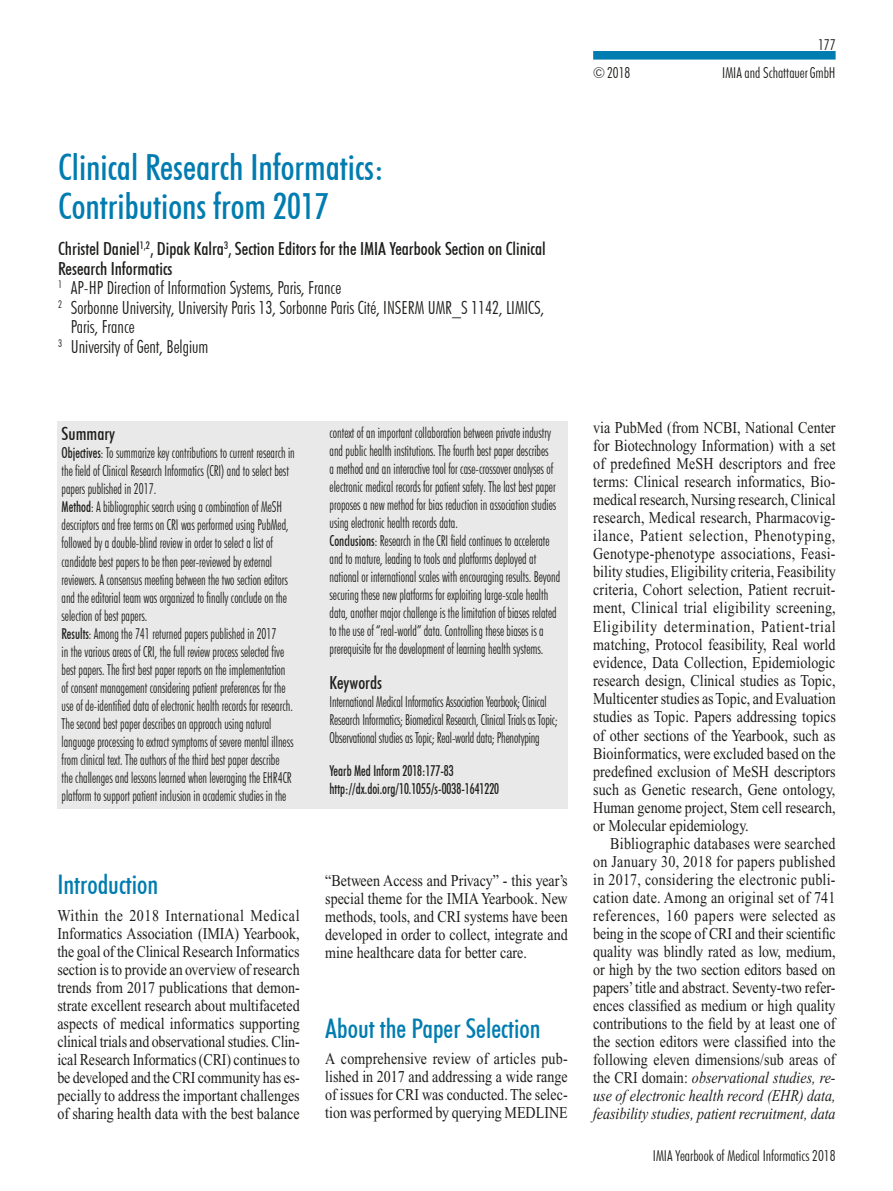
<style>
.page{position:relative;width:893px;height:1191px;background:#fff}
.page>*{position:absolute;margin:0;border:0;box-sizing:border-box;transform-origin:0 0}
.t1{font:500 condensed 36px/39px "Futura BT";color:#007cb0}
.t2{font:500 condensed 27px "Futura BT";color:#007cb0}
.t3{font:300 condensed 18px "Futura BT";color:#1d1d1b}
.t4{font:500 condensed 18px "Futura BT";color:#1d1d1b}
.t5{font:16.5px/18px "Times";color:#1d1d1b;text-align:justify;scale:.85 1}
.t6{font:300 condensed 15px/18px "Futura BT";color:#1d1d1b;scale:.85 1}
.t7{font:300 condensed 15px "Futura BT";color:#1d1d1b}
.t8{font:500 condensed 15px/18px "Futura BT";color:#1d1d1b;scale:.85 1}
.s1{font-weight:500}
.s2{font-style:italic}
</style>
<div class="page">
<div style="left:593px;top:51px;width:243px;height:9px;background:#007cb0"></div>
<div style="left:57px;top:421px;width:511px;height:387px;background:#e9e9e9"></div>
<p class="t7" style="left:818px;top:35px;width:19px">177</p>
<p class="t7" style="left:593px;top:63px;width:39px">©2018</p>
<p class="t7" style="left:722px;top:63px;width:115px">IMIA and SchattauerGmbH</p>
<h1 class="t1" style="left:58px;top:148px;width:327px">Clinical Research Informatics:<br>Contributions from 2017</h1>
<p class="t4" style="left:58px;top:238px;width:489px">Christel Daniel<sup>1,2</sup>, Dipak Kalra<sup>3</sup>, Section Editors for the IMIA Yearbook Section on Clinical</p>
<p class="t4" style="left:58px;top:257px;width:116px">Research Informatics</p>
<p class="t3" style="left:58px;top:277px;width:285px"><sup>1</sup> AP-HP Direction of Information Systems, Paris, France</p>
<p class="t3" style="left:58px;top:296px;width:488px"><sup>2</sup> Sorbonne University, University Paris 13, Sorbonne Paris Cité, INSERM UMR_S 1142, LIMICS,</p>
<p class="t3" style="left:71px;top:316px;width:65px">Paris, France</p>
<p class="t3" style="left:58px;top:335px;width:152px"><sup>3</sup> University of Gent, Belgium</p>
<p class="t4" style="left:62px;top:423px;width:55px">Summary</p>
<p class="t6" style="left:62px;top:444px;width:276px"><span class="s1">Objectives</span>: To summarize key contributions to current research in the field of Clinical Research Informatics (CRI) and to select best papers published in 2017.<br><span class="s1">Method</span>: A bibliographic search using a combination of MeSH descriptors and free terms on CRI was performed using PubMed, followed by a double-blind review in order to select a list of candidate best papers to be then peer-reviewed by external reviewers. A consensus meeting between the two section editors and the editorial team was organized to finally conclude on the selection of best papers.<br><span class="s1">Results</span>: Among the 741 returned papers published in 2017<br>in the various areas of CRI, the full review process selected five best papers. The first best paper reports on the implementation of consent management considering patient preferences for the use of de-identified data of electronic health records for research.<br>The second best paper describes an approach using natural language processing to extract symptoms of severe mental illness from clinical text. The authors of the third best paper describe<br>the challenges and lessons learned when leveraging the EHR4CR platform to support patient inclusion in academic studies in the</p>
<h2 class="t2" style="left:57px;top:868px;width:103px">Introduction</h2>
<p class="t5" style="left:57px;top:906px;width:287px">Within the 2018 International Medical Informatics Association (IMIA) Yearbook, the goal of the Clinical Research Informatics section is to provide an overview of research trends from 2017 publications that demon&shy;strate excellent research about multifaceted aspects of medical informatics supporting clinical trials and observational studies. Clin&shy;ical Research Informatics (CRI) continues to be developed and the CRI community has es&shy;pecially to address the important challenges of sharing health data with the best balance</p>
<p class="t6" style="left:330px;top:424px;width:273px">context of an important collaboration between private industry and public health institutions. The fourth best paper describes<br>a method and an interactive tool for case-crossover analyses of electronic medical records for patient safety. The last best paper proposes a new method for bias reduction in association studies using electronic health records data.<br><span class="s1">Conclusions</span>: Research in the CRI field continues to accelerate and to mature, leading to tools and platforms deployed at national or international scales with encouraging results. Beyond securing these new platforms for exploiting large-scale health data, another major challenge is the limitation of biases related to the use of “real-world” data. Controlling these biases is a prerequisite for the development of learning health systems.</p>
<p class="t4" style="left:330px;top:671px;width:54px">Keywords</p>
<p class="t6" style="left:330px;top:692px;width:270px">International Medical Informatics Association Yearbook; Clinical<br>Research Informatics; Biomedical Research, Clinical Trials as Topic;<br>Observational studies as Topic; Real-world data; Phenotyping</p>
<p class="t8" style="left:330px;top:761px;width:201px">Yearb Med Inform 2018:177-83 http://dx.doi.org/10.1055/s-0038-1641220</p>
<p class="t5" style="left:325px;top:872px;width:287px">“Between Access and Privacy” - this year’s special theme for the IMIA Yearbook. New methods, tools, and CRI systems have been developed in order to collect, integrate and mine healthcare data for better care.</p>
<h2 class="t2" style="left:325px;top:1012px;width:217px">About the Paper Selection</h2>
<p class="t5" style="left:325px;top:1050px;width:287px">A comprehensive review of articles pub&shy;lished in 2017 and addressing a wide range of issues for CRI was conducted. The selec&shy;tion was performed by querying MEDLINE</p>
<p class="t5" style="left:593px;top:419px;width:287px">via PubMed (from NCBI, National Center for Biotechnology Information) with a set of predefined MeSH descriptors and free terms: Clinical research informatics, Bio&shy;medical research, Nursing research, Clinical research, Medical research, Pharmacovig&shy;ilance, Patient selection, Phenotyping, Genotype-phenotype associations, Feasi&shy;bility studies, Eligibility criteria, Feasibility criteria, Cohort selection, Patient recruit&shy;ment, Clinical trial eligibility screening, Eligibility determination, Patient-trial matching, Protocol feasibility, Real world evidence, Data Collection, Epidemiologic research design, Clinical studies as Topic, Multicenter studies as Topic, and Evaluation studies as Topic. Papers addressing topics of other sections of the Yearbook, such as Bioinformatics, were excluded based on the predefined exclusion of MeSH descriptors such as Genetic research, Gene ontology, Human genome project, Stem cell research, or Molecular epidemiology.</p>
<p class="t5" style="left:593px;top:834px;width:287px;text-indent:17px">Bibliographic databases were searched on January 30, 2018 for papers published in 2017, considering the electronic publi&shy;cation date. Among an original set of 741 references, 160 papers were selected as being in the scope of CRI and their scientific quality was blindly rated as low, medium, or high by the two section editors based on papers’ title and abstract. Seventy-two refer&shy;ences classified as medium or high quality contributions to the field by at least one of the section editors were classified into the following eleven dimensions/sub areas of the CRI domain: <span class="s2">observational studies, re&shy;use of electronic health record (EHR) data, feasibility studies, patient recruitment, data</span></p>
<p class="t7" style="left:653px;top:1146px;width:184px">IMIA Yearbook of Medical Informatics 2018</p>
</div>
